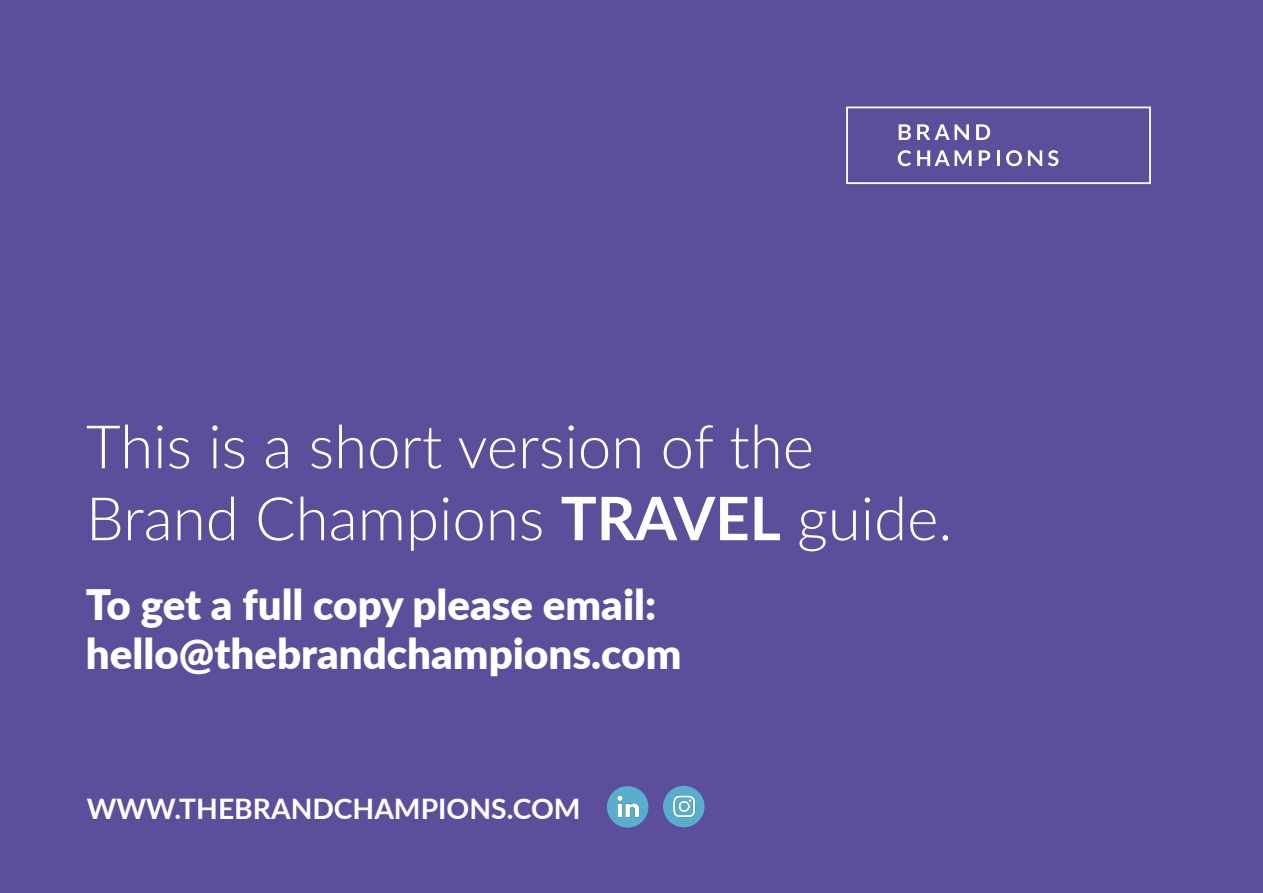
<style>
.page{position:relative;width:1263px;height:893px;background:#5c4e9b}
.page>*{position:absolute;margin:0;border:0;box-sizing:border-box;transform-origin:0 0}
.sub_head{font:300 60px/72px "Lato";color:#fff}
.sub_head-2{font:900 42px/49.5px "Lato";color:#fff}
.t1{font:700 28.2px "Lato";color:#fff}
.s1{font-weight:700}
</style>
<div class="page">
<svg style="left:846px;top:107px;width:305px;height:77px"></svg>
<div style="left:663px;top:786px;width:41px;height:41px;background:#58aecc;border-radius:50%"></div>
<img style="left:673px;top:795px;width:23px;height:23px">
<svg style="left:607px;top:786px;width:41px;height:42px"></svg>
<img style="left:613px;top:791px;width:30px;height:30px">
<p class="sub_head" style="left:86px;top:408px;width:868px">This is a short version of the<br>Brand Champions <span class="s1">TRAVEL</span> guide.</p>
<p class="sub_head-2" style="left:86px;top:578px;width:597px">To get a full copy please email: hello@thebrandchampions.com</p>
<p class="t1" style="left:87px;top:788px;width:495px">WWW.THEBRANDCHAMPIONS.COM</p>
</div>
